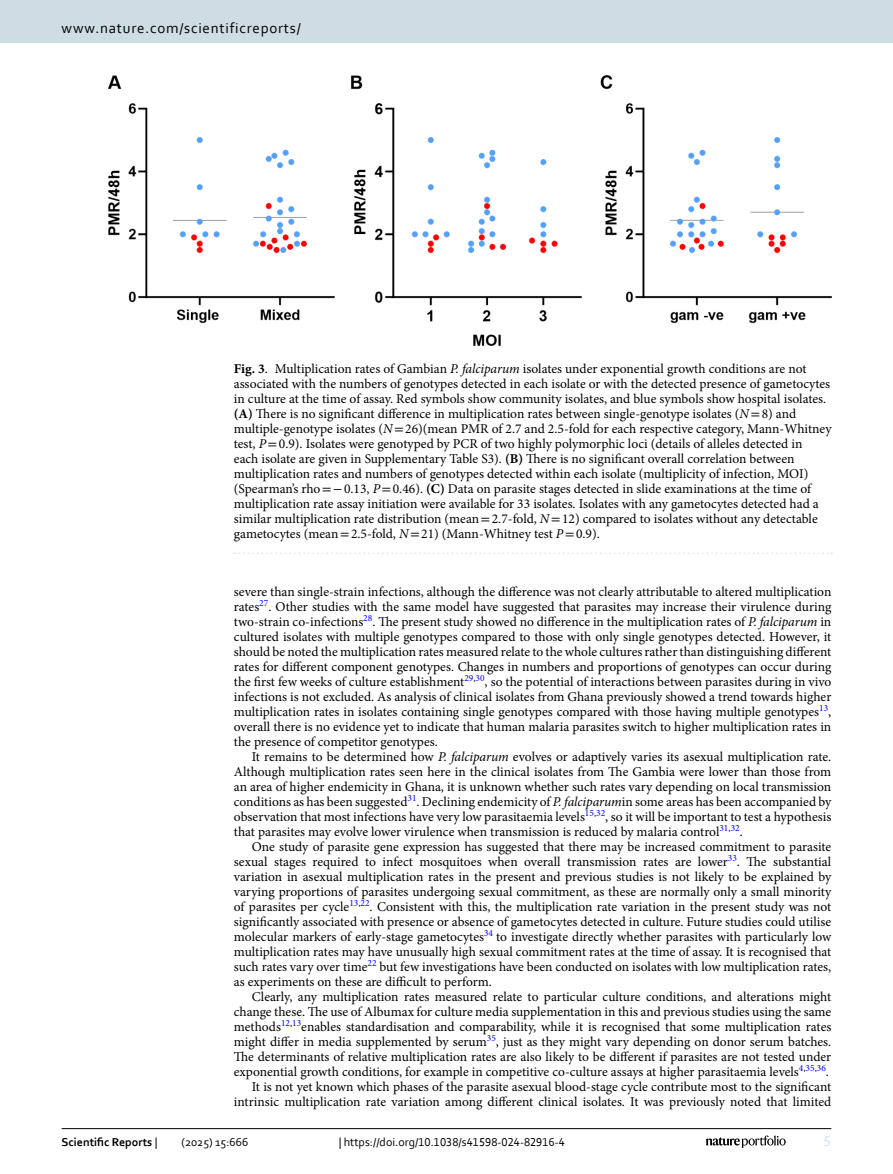
<style>
.page{position:relative;width:893px;height:1174px;background:#fff}
.page>*{position:absolute;margin:0;border:0;box-sizing:border-box;transform-origin:0 0}
.t1{font:15px "Corbel";letter-spacing:.05em;color:#000}
.t2{font:15px "Corbel";color:#d9e4eb}
.Body_Text_Indent{font:13.5px/15px "Minion Pro";color:#000;text-align:justify}
.Figure_Caption{font:13.5px/15px "Minion Pro";color:#000}
.t3{font:12px "Corbel";color:#000}
.t4{font:700 12px "Corbel";color:#000}
.s1{font-weight:700}
.s2{font-style:italic}
.s3{font-family:"STIX"}
.s4{font-weight:400}
</style>
<div class="page">
<img style="left:108px;top:76px;width:723px;height:269px">
<svg style="left:235px;top:552px;width:597px;height:2px"></svg>
<hr style="left:62px;top:1128px;width:769px;height:1px;background:#000">
<svg style="left:706px;top:1135px;width:80px;height:12px"></svg>
<div style="left:0;top:0;width:893px;height:43px;background:#cedde4"></div>
<p class="t1" style="left:62px;top:18px;width:241px">www.nature.com/scientificreports/</p>
<p class="Figure_Caption" style="left:234px;top:361px;width:599px"><span class="s1">Fig. 3</span>. Multiplication rates of Gambian <span class="s2">P. falciparum</span> isolates under exponential growth conditions are not associated with the numbers of genotypes detected in each isolate or with the detected presence of gametocytes in culture at the time of assay. Red symbols show community isolates, and blue symbols show hospital isolates. <span class="s1">(A)</span> There is no significant difference in multiplication rates between single-genotype isolates (<span class="s2">N</span><span class="s3">=</span>8) and multiple-genotype isolates (<span class="s2">N</span><span class="s3">=</span>26)(mean PMR of 2.7 and 2.5-fold for each respective category, Mann-Whitney test, <span class="s2">P</span><span class="s3">=</span>0.9). Isolates were genotyped by PCR of two highly polymorphic loci (details of alleles detected in<br>each isolate are given in Supplementary Table S3). <span class="s1">(B)</span> There is no significant overall correlation between multiplication rates and numbers of genotypes detected within each isolate (multiplicity of infection, MOI) (Spearman’s rho<span class="s3">=−</span>0.13, <span class="s2">P</span><span class="s3">=</span>0.46). <span class="s1">(C)</span> Data on parasite stages detected in slide examinations at the time of multiplication rate assay initiation were available for 33 isolates. Isolates with any gametocytes detected had a similar multiplication rate distribution (mean<span class="s3">=</span>2.7-fold, <span class="s2">N</span><span class="s3">=</span>12) compared to isolates without any detectable gametocytes (mean<span class="s3">=</span>2.5-fold, <span class="s2">N</span><span class="s3">=</span>21) (Mann-Whitney test <span class="s2">P</span><span class="s3">=</span>0.9).</p>
<p class="Body_Text_Indent" style="left:234px;top:584px;width:599px">severe than single-strain infections, although the difference was not clearly attributable to altered multiplication rates<sup>27</sup>. Other studies with the same model have suggested that parasites may increase their virulence during two-strain co-infections<sup>28</sup>. The present study showed no difference in the multiplication rates of <span class="s2">P. falciparum</span> in cultured isolates with multiple genotypes compared to those with only single genotypes detected. However, it should be noted the multiplication rates measured relate to the whole cultures rather than distinguishing different rates for different component genotypes. Changes in numbers and proportions of genotypes can occur during the first few weeks of culture establishment<sup>29</sup><sup>,</sup><sup>30</sup>, so the potential of interactions between parasites during in vivo infections is not excluded. As analysis of clinical isolates from Ghana previously showed a trend towards higher multiplication rates in isolates containing single genotypes compared with those having multiple genotypes<sup>13</sup>, overall there is no evidence yet to indicate that human malaria parasites switch to higher multiplication rates in the presence of competitor genotypes.</p>
<p class="Body_Text_Indent" style="left:234px;top:749px;width:599px;text-indent:18px">It remains to be determined how <span class="s2">P. falciparum</span> evolves or adaptively varies its asexual multiplication rate.<br>Although multiplication rates seen here in the clinical isolates from The Gambia were lower than those from an area of higher endemicity in Ghana, it is unknown whether such rates vary depending on local transmission conditions as has been suggested<sup>31</sup>. Declining endemicity of <span class="s2">P. falciparum</span>in some areas has been accompanied by observation that most infections have very low parasitaemia levels<sup>15</sup><sup>,</sup><sup>32</sup>, so it will be important to test a hypothesis that parasites may evolve lower virulence when transmission is reduced by malaria control<sup>31</sup><sup>,</sup><sup>32</sup>.</p>
<p class="Body_Text_Indent" style="left:234px;top:839px;width:599px;text-indent:18px">One study of parasite gene expression has suggested that there may be increased commitment to parasite sexual stages required to infect mosquitoes when overall transmission rates are lower<sup>33</sup>. The substantial variation in asexual multiplication rates in the present and previous studies is not likely to be explained by varying proportions of parasites undergoing sexual commitment, as these are normally only a small minority of parasites per cycle<sup>13</sup><sup>,</sup><sup>22</sup>. Consistent with this, the multiplication rate variation in the present study was not significantly associated with presence or absence of gametocytes detected in culture. Future studies could utilise molecular markers of early-stage gametocytes<sup>34</sup> to investigate directly whether parasites with particularly low multiplication rates may have unusually high sexual commitment rates at the time of assay. It is recognised that such rates vary over time<sup>22</sup> but few investigations have been conducted on isolates with low multiplication rates, as experiments on these are difficult to perform.</p>
<p class="Body_Text_Indent" style="left:234px;top:989px;width:599px;text-indent:18px">Clearly, any multiplication rates measured relate to particular culture conditions, and alterations might change these. The use of Albumax for culture media supplementation in this and previous studies using the same methods<sup>12</sup><sup>,</sup><sup>13</sup>enables standardisation and comparability, while it is recognised that some multiplication rates might differ in media supplemented by serum<sup>35</sup>, just as they might vary depending on donor serum batches.<br>The determinants of relative multiplication rates are also likely to be different if parasites are not tested under exponential growth conditions, for example in competitive co-culture assays at higher parasitaemia levels<sup>4</sup><sup>,</sup><sup>35</sup><sup>,</sup><sup>36</sup>.</p>
<p class="Body_Text_Indent" style="left:234px;top:1079px;width:599px;text-align:right">It is not yet known which phases of the parasite asexual blood-stage cycle contribute most to the significant intrinsic multiplication rate variation among different clinical isolates. It was previously noted that limited</p>
<p class="t4" style="left:62px;top:1134px;width:97px">Scientific Reports <span class="s4">|</span></p>
<p class="t3" style="left:181px;top:1134px;width:68px">(2025) 15:666</p>
<p class="t3" style="left:339px;top:1134px;width:228px">| https://doi.org/10.1038/s41598-024-82916-4</p>
<p class="t2" style="left:824px;top:1132px;width:9px">5</p>
</div>
